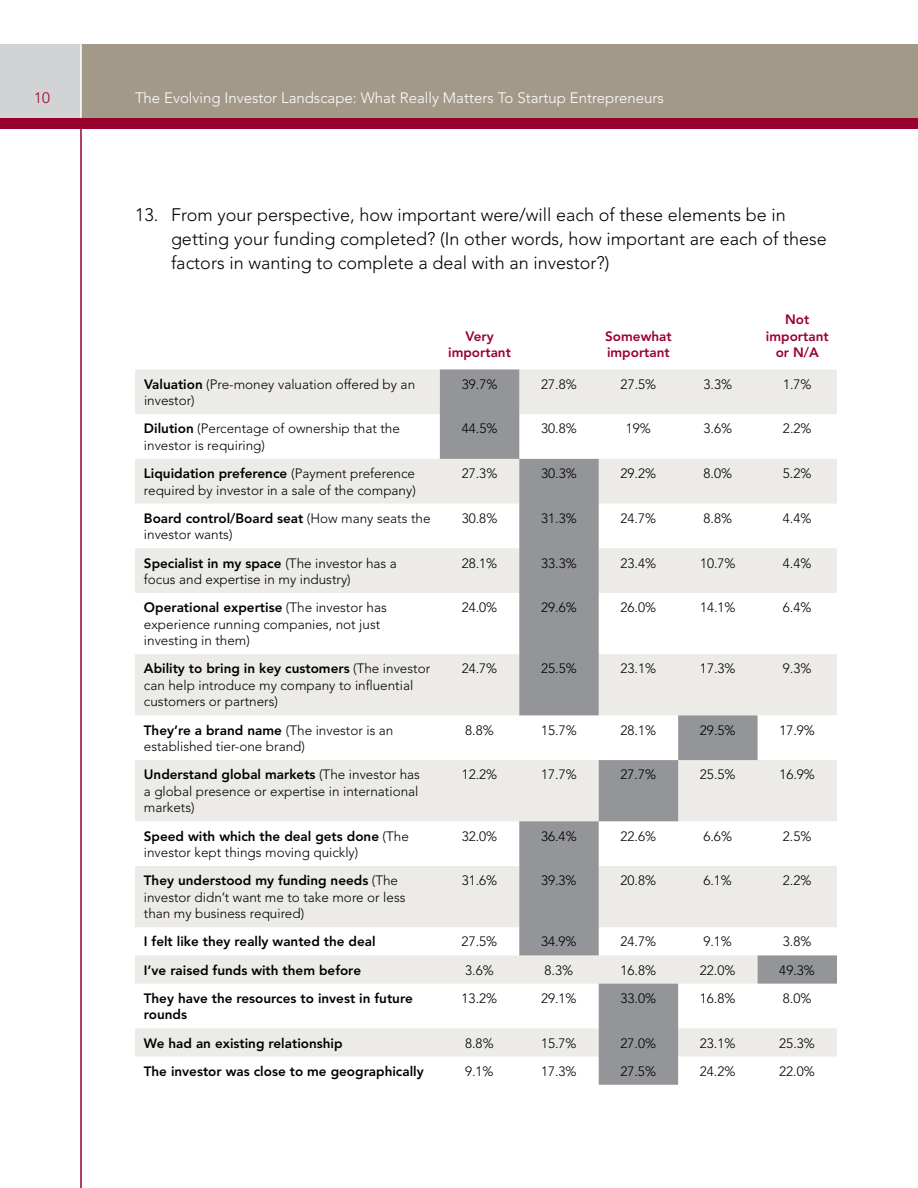
<style>
.page{position:relative;width:918px;height:1188px;background:#fff}
.page>*{position:absolute;margin:0;border:0;box-sizing:border-box;transform-origin:0 0}
.t1{font:300 18px/24px "Avenir LT Std";color:#000}
.t2{font:300 15px "Avenir LT Std";color:#fff}
.t3{font:300 15px "Avenir LT Std";color:#98002e}
.t4{font:300 13.5px/16.5px "Avenir LT Std";color:#000}
.t5{font:800 13.5px/16.5px "Avenir LT Std";color:#000}
.t6{font:800 13.5px/16.5px "Avenir LT Std";color:#98002e;text-align:center}
.s1{font-weight:800}
</style>
<div class="page">
<div style="left:0;top:107px;width:918px;height:22px;background:#98002e"></div>
<div style="left:81px;top:44px;width:837px;height:74px;background:#a29989"></div>
<div style="left:0;top:44px;width:81px;height:74px;background:#d1d3d4"></div>
<hr style="left:80px;top:44px;width:2px;height:74px;background:#fff">
<hr style="left:80px;top:126px;width:2px;height:1062px;background:#98002e">
<svg style="left:135px;top:369px;width:305px;height:688px;fill:#ecebe7"></svg>
<svg style="left:440px;top:369px;width:397px;height:716px"></svg>
<p class="t3" style="left:34px;top:89px;width:17px">10</p>
<p class="t2" style="left:135px;top:89px;width:530px">The Evolving Investor Landscape: What Really Matters To Startup Entrepreneurs</p>
<h1 class="t1" style="left:171px;top:202px;width:657px;text-indent:-36px">13. From your perspective, how important were/will each of these elements be in getting your funding completed? (In other words, how important are each of these factors in wanting to complete a deal with an investor?)</h1>
<p class="t6" style="left:448px;top:328px;width:64px">Very important</p>
<p class="t6" style="left:605px;top:328px;width:68px;text-align:left">Somewhat important</p>
<p class="t6" style="left:766px;top:312px;width:64px">Not important or N/A</p>
<p class="t4" style="left:144px;top:376px;width:273px"><span class="s1">Valuation</span> (Pre-money valuation offered by an investor)</p>
<p class="t4" style="left:462px;top:376px;width:37px">39.7%</p>
<p class="t4" style="left:541px;top:376px;width:37px">27.8%</p>
<p class="t4" style="left:621px;top:376px;width:37px">27.5%</p>
<p class="t4" style="left:704px;top:376px;width:30px">3.3%</p>
<p class="t4" style="left:783px;top:376px;width:30px">1.7%</p>
<p class="t4" style="left:144px;top:421px;width:257px"><span class="s1">Dilution</span> (Percentage of ownership that the investor is requiring)</p>
<p class="t4" style="left:462px;top:421px;width:37px">44.5%</p>
<p class="t4" style="left:541px;top:421px;width:37px">30.8%</p>
<p class="t4" style="left:626px;top:421px;width:27px">19%</p>
<p class="t4" style="left:704px;top:421px;width:30px">3.6%</p>
<p class="t4" style="left:783px;top:421px;width:30px">2.2%</p>
<p class="t4" style="left:144px;top:465px;width:273px"><span class="s1">Liquidation preference</span> (Payment preference required by investor in a sale of the company)</p>
<p class="t4" style="left:462px;top:465px;width:37px">27.3%</p>
<p class="t4" style="left:541px;top:465px;width:37px">30.3%</p>
<p class="t4" style="left:621px;top:465px;width:37px">29.2%</p>
<p class="t4" style="left:704px;top:465px;width:30px">8.0%</p>
<p class="t4" style="left:783px;top:465px;width:30px">5.2%</p>
<p class="t4" style="left:144px;top:510px;width:288px"><span class="s1">Board control/Board seat</span> (How many seats the investor wants)</p>
<p class="t4" style="left:462px;top:510px;width:37px">30.8%</p>
<p class="t4" style="left:541px;top:510px;width:37px">31.3%</p>
<p class="t4" style="left:621px;top:510px;width:37px">24.7%</p>
<p class="t4" style="left:704px;top:510px;width:30px">8.8%</p>
<p class="t4" style="left:783px;top:510px;width:30px">4.4%</p>
<p class="t4" style="left:144px;top:555px;width:254px"><span class="s1">Specialist in my space</span> (The investor has a focus and expertise in my industry)</p>
<p class="t4" style="left:462px;top:555px;width:37px">28.1%</p>
<p class="t4" style="left:541px;top:555px;width:37px">33.3%</p>
<p class="t4" style="left:621px;top:555px;width:37px">23.4%</p>
<p class="t4" style="left:700px;top:555px;width:37px">10.7%</p>
<p class="t4" style="left:783px;top:555px;width:30px">4.4%</p>
<p class="t4" style="left:144px;top:599px;width:244px"><span class="s1">Operational expertise</span> (The investor has experience running companies, not just investing in them)</p>
<p class="t4" style="left:462px;top:599px;width:37px">24.0%</p>
<p class="t4" style="left:541px;top:599px;width:37px">29.6%</p>
<p class="t4" style="left:621px;top:599px;width:37px">26.0%</p>
<p class="t4" style="left:700px;top:599px;width:37px">14.1%</p>
<p class="t4" style="left:783px;top:599px;width:30px">6.4%</p>
<p class="t4" style="left:144px;top:661px;width:288px"><span class="s1">Ability to bring in key customers</span> (The investor can help introduce my company to influential customers or partners)</p>
<p class="t4" style="left:462px;top:661px;width:37px">24.7%</p>
<p class="t4" style="left:541px;top:661px;width:37px">25.5%</p>
<p class="t4" style="left:621px;top:661px;width:37px">23.1%</p>
<p class="t4" style="left:700px;top:661px;width:37px">17.3%</p>
<p class="t4" style="left:783px;top:661px;width:30px">9.3%</p>
<p class="t4" style="left:144px;top:722px;width:251px"><span class="s1">They’re a brand name</span> (The investor is an established tier-one brand)</p>
<p class="t4" style="left:465px;top:722px;width:30px">8.8%</p>
<p class="t4" style="left:541px;top:722px;width:37px">15.7%</p>
<p class="t4" style="left:621px;top:722px;width:37px">28.1%</p>
<p class="t4" style="left:700px;top:722px;width:37px">29.5%</p>
<p class="t4" style="left:779px;top:722px;width:37px">17.9%</p>
<p class="t4" style="left:144px;top:767px;width:278px;text-align:justify"><span class="s1">Understand global markets</span> (The investor has a global presence or expertise in international markets)</p>
<p class="t4" style="left:462px;top:767px;width:37px">12.2%</p>
<p class="t4" style="left:541px;top:767px;width:37px">17.7%</p>
<p class="t4" style="left:621px;top:767px;width:37px">27.7%</p>
<p class="t4" style="left:700px;top:767px;width:37px">25.5%</p>
<p class="t4" style="left:779px;top:767px;width:37px">16.9%</p>
<p class="t4" style="left:144px;top:828px;width:267px"><span class="s1">Speed with which the deal gets done</span> (The investor kept things moving quickly)</p>
<p class="t4" style="left:462px;top:828px;width:37px">32.0%</p>
<p class="t4" style="left:541px;top:828px;width:37px">36.4%</p>
<p class="t4" style="left:621px;top:828px;width:37px">22.6%</p>
<p class="t4" style="left:703px;top:828px;width:30px">6.6%</p>
<p class="t4" style="left:783px;top:828px;width:30px">2.5%</p>
<p class="t4" style="left:144px;top:872px;width:263px"><span class="s1">They understood my funding needs</span> (The investor didn’t want me to take more or less than my business required)</p>
<p class="t4" style="left:462px;top:872px;width:37px">31.6%</p>
<p class="t4" style="left:541px;top:872px;width:37px">39.3%</p>
<p class="t4" style="left:621px;top:872px;width:37px">20.8%</p>
<p class="t4" style="left:703px;top:872px;width:30px">6.1%</p>
<p class="t4" style="left:783px;top:872px;width:30px">2.2%</p>
<p class="t5" style="left:144px;top:934px;width:233px">I felt like they really wanted the deal</p>
<p class="t4" style="left:462px;top:934px;width:37px">27.5%</p>
<p class="t4" style="left:541px;top:934px;width:37px">34.9%</p>
<p class="t4" style="left:621px;top:934px;width:37px">24.7%</p>
<p class="t4" style="left:703px;top:934px;width:30px">9.1%</p>
<p class="t4" style="left:783px;top:934px;width:30px">3.8%</p>
<p class="t5" style="left:144px;top:962px;width:219px">I’ve raised funds with them before</p>
<p class="t4" style="left:465px;top:962px;width:30px">3.6%</p>
<p class="t4" style="left:545px;top:962px;width:30px">8.3%</p>
<p class="t4" style="left:620px;top:962px;width:37px">16.8%</p>
<p class="t4" style="left:700px;top:962px;width:37px">22.0%</p>
<p class="t4" style="left:779px;top:962px;width:37px">49.3%</p>
<p class="t5" style="left:144px;top:990px;width:270px">They have the resources to invest in future rounds</p>
<p class="t4" style="left:462px;top:990px;width:37px">13.2%</p>
<p class="t4" style="left:541px;top:990px;width:37px">29.1%</p>
<p class="t4" style="left:620px;top:990px;width:37px">33.0%</p>
<p class="t4" style="left:700px;top:990px;width:37px">16.8%</p>
<p class="t4" style="left:783px;top:990px;width:30px">8.0%</p>
<p class="t5" style="left:144px;top:1035px;width:200px">We had an existing relationship</p>
<p class="t4" style="left:465px;top:1035px;width:30px">8.8%</p>
<p class="t4" style="left:541px;top:1035px;width:37px">15.7%</p>
<p class="t4" style="left:620px;top:1035px;width:37px">27.0%</p>
<p class="t4" style="left:700px;top:1035px;width:37px">23.1%</p>
<p class="t4" style="left:779px;top:1035px;width:37px">25.3%</p>
<p class="t5" style="left:144px;top:1063px;width:281px">The investor was close to me geographically</p>
<p class="t4" style="left:465px;top:1063px;width:30px">9.1%</p>
<p class="t4" style="left:541px;top:1063px;width:37px">17.3%</p>
<p class="t4" style="left:620px;top:1063px;width:37px">27.5%</p>
<p class="t4" style="left:700px;top:1063px;width:37px">24.2%</p>
<p class="t4" style="left:779px;top:1063px;width:37px">22.0%</p>
</div>
